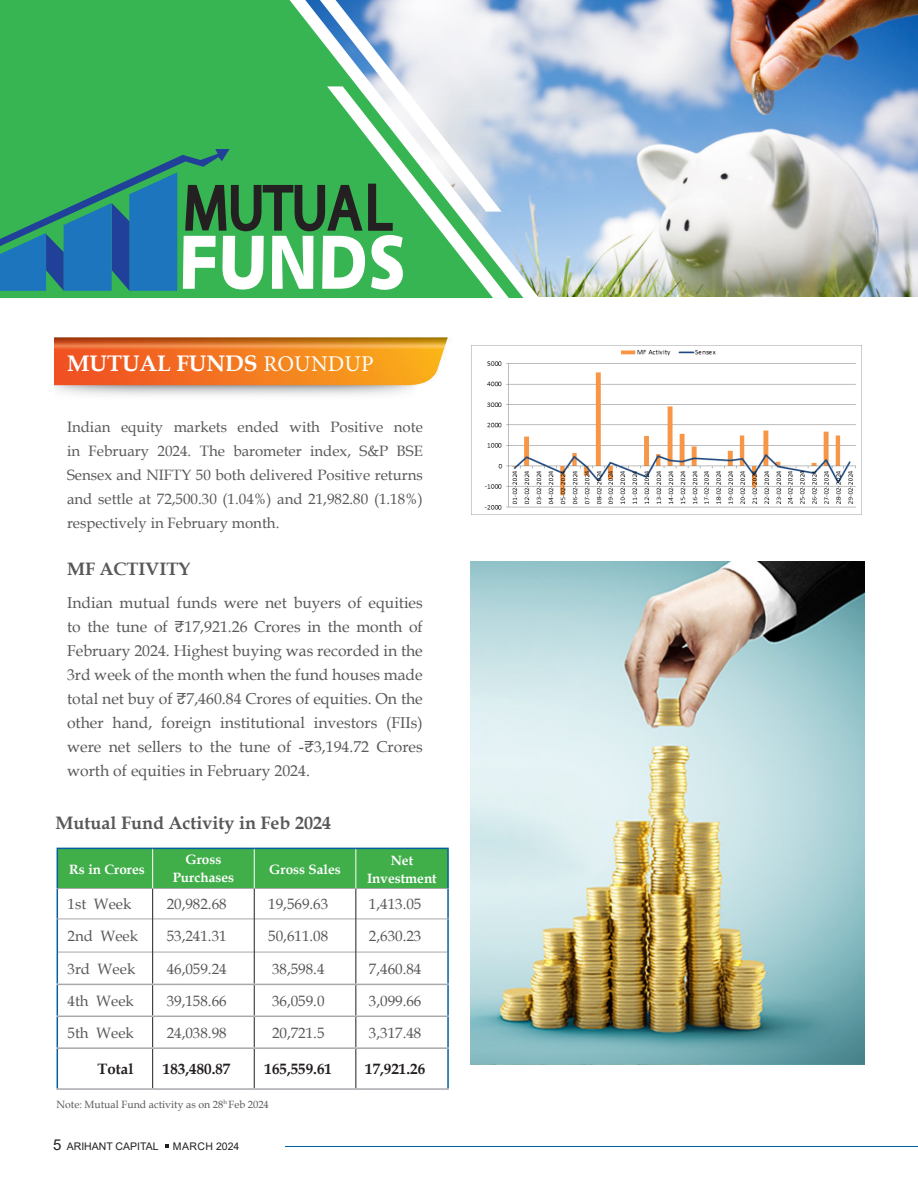
<style>
.page{position:relative;width:918px;height:1188px;background:#fff}
.page>*{position:absolute;margin:0;border:0;box-sizing:border-box;transform-origin:0 0}
.t1{font:63.45px "Myriad Pro";color:#241f21;scale:.88 1}
.General_matter{font:700 22.5px "Book Antiqua";color:#fff}
.General_matter-2{font:700 18px "Book Antiqua";color:#57585a}
.t2{font:15.75px/24px "Book Antiqua";color:#57585a;text-align:justify}
.General_matter-3{font:15px/24px "Book Antiqua";color:#57585a;text-align:justify}
.General_matter-4{font:700 15px "Book Antiqua";color:#231f20}
.General_matter-5{font:700 13.5px/18px "Book Antiqua";color:#fff;text-align:center}
.General_matter-6{font:10.5px "Book Antiqua";color:#57585a}
.t3{font:10.5px "Arial";color:#231f20}
.t4{font:10.5px "Arial";letter-spacing:.035em;color:#231f20}
.s1{font-size:65.4px}
.s2{font-family:"Minion Pro";font-weight:400}
.s3{font-family:"Poppins"}
.s4{font-size:15px}
</style>
<div class="page">
<img style="left:539px;top:1px;width:379px;height:295px">
<div style="left:0;top:0;width:290px;height:298px;background:#36b552"></div>
<svg style="left:290px;top:0;width:249px;height:298px;background:#7dc2a0"></svg>
<img style="left:54px;top:338px;width:394px;height:58px">
<img style="left:470px;top:562px;width:395px;height:503px">
<div style="left:58px;top:849px;width:389px;height:39px;background:#40ae49"></div>
<hr style="left:57px;top:888px;width:96px;height:1px;background:#a8a9ad">
<hr style="left:153px;top:888px;width:101px;height:1px;background:#a8a9ad">
<hr style="left:254px;top:888px;width:102px;height:1px;background:#a8a9ad">
<hr style="left:356px;top:888px;width:93px;height:1px;background:#a8a9ad">
<hr style="left:57px;top:919px;width:95px;height:1px;background:#a8a9ad">
<hr style="left:153px;top:919px;width:101px;height:1px;background:#a8a9ad">
<hr style="left:254px;top:919px;width:102px;height:1px;background:#a8a9ad">
<hr style="left:356px;top:919px;width:93px;height:1px;background:#a8a9ad">
<hr style="left:58px;top:952px;width:94px;height:1px;background:#a8a9ad">
<hr style="left:153px;top:952px;width:101px;height:1px;background:#a8a9ad">
<hr style="left:254px;top:952px;width:102px;height:1px;background:#a8a9ad">
<hr style="left:356px;top:952px;width:91px;height:1px;background:#a8a9ad">
<hr style="left:152px;top:849px;width:1px;height:39px;background:#fff">
<hr style="left:254px;top:849px;width:1px;height:39px;background:#fff">
<hr style="left:356px;top:849px;width:1px;height:39px;background:#fff">
<hr style="left:152px;top:889px;width:1px;height:30px;background:#231f20">
<hr style="left:254px;top:889px;width:1px;height:30px;background:#231f20">
<hr style="left:356px;top:889px;width:1px;height:30px;background:#231f20">
<hr style="left:152px;top:919px;width:1px;height:33px;background:#231f20">
<hr style="left:254px;top:919px;width:1px;height:33px;background:#231f20">
<hr style="left:356px;top:919px;width:1px;height:33px;background:#231f20">
<hr style="left:152px;top:952px;width:1px;height:32px;background:#231f20">
<hr style="left:254px;top:952px;width:1px;height:32px;background:#231f20">
<hr style="left:356px;top:952px;width:1px;height:32px;background:#231f20">
<hr style="left:152px;top:985px;width:1px;height:31px;background:#231f20">
<hr style="left:254px;top:985px;width:1px;height:31px;background:#231f20">
<hr style="left:356px;top:985px;width:1px;height:31px;background:#231f20">
<hr style="left:152px;top:1017px;width:1px;height:30px;background:#231f20">
<hr style="left:254px;top:1017px;width:1px;height:30px;background:#231f20">
<hr style="left:356px;top:1017px;width:1px;height:30px;background:#231f20">
<hr style="left:152px;top:1049px;width:1px;height:39px;background:#231f20">
<hr style="left:254px;top:1049px;width:1px;height:39px;background:#231f20">
<hr style="left:356px;top:1049px;width:1px;height:39px;background:#231f20">
<hr style="left:57px;top:848px;width:96px;height:1px;background:#01609d">
<hr style="left:57px;top:849px;width:1px;height:39px;background:#01609d">
<hr style="left:153px;top:848px;width:101px;height:1px;background:#01609d">
<hr style="left:254px;top:848px;width:102px;height:1px;background:#01609d">
<hr style="left:356px;top:848px;width:93px;height:1px;background:#01609d">
<hr style="left:447px;top:849px;width:2px;height:39px;background:#01609d">
<hr style="left:57px;top:889px;width:1px;height:30px;background:#01609d">
<hr style="left:447px;top:889px;width:2px;height:30px;background:#01609d">
<hr style="left:57px;top:919px;width:1px;height:33px;background:#01609d">
<hr style="left:447px;top:919px;width:2px;height:33px;background:#01609d">
<hr style="left:57px;top:952px;width:1px;height:32px;background:#01609d">
<hr style="left:447px;top:952px;width:2px;height:32px;background:#01609d">
<hr style="left:57px;top:984px;width:96px;height:1px;background:#a8a9ad">
<hr style="left:153px;top:984px;width:101px;height:1px;background:#a8a9ad">
<hr style="left:254px;top:984px;width:102px;height:1px;background:#a8a9ad">
<hr style="left:356px;top:984px;width:93px;height:1px;background:#a8a9ad">
<hr style="left:57px;top:1016px;width:96px;height:1px;background:#a8a9ad">
<hr style="left:153px;top:1016px;width:101px;height:1px;background:#a8a9ad">
<hr style="left:254px;top:1016px;width:102px;height:1px;background:#a8a9ad">
<hr style="left:356px;top:1016px;width:93px;height:1px;background:#a8a9ad">
<hr style="left:57px;top:1047px;width:96px;height:2px;background:#a8a9ad">
<hr style="left:153px;top:1047px;width:101px;height:2px;background:#a8a9ad">
<hr style="left:254px;top:1047px;width:102px;height:2px;background:#a8a9ad">
<hr style="left:356px;top:1047px;width:93px;height:2px;background:#a8a9ad">
<hr style="left:57px;top:1088px;width:96px;height:2px;background:#a8a9ad">
<hr style="left:153px;top:1088px;width:101px;height:2px;background:#a8a9ad">
<hr style="left:254px;top:1088px;width:102px;height:2px;background:#a8a9ad">
<hr style="left:356px;top:1088px;width:93px;height:2px;background:#a8a9ad">
<hr style="left:57px;top:985px;width:1px;height:31px;background:#01609d">
<hr style="left:447px;top:985px;width:2px;height:31px;background:#01609d">
<hr style="left:57px;top:1017px;width:1px;height:30px;background:#01609d">
<hr style="left:447px;top:1017px;width:2px;height:30px;background:#01609d">
<hr style="left:57px;top:1049px;width:1px;height:39px;background:#01609d">
<hr style="left:447px;top:1049px;width:2px;height:39px;background:#01609d">
<svg style="left:272px;top:236px;width:41px;height:53px"></svg>
<svg style="left:0;top:149px;width:264px;height:142px;background:#399c83"></svg>
<svg style="left:320px;top:0;width:189px;height:298px"></svg>
<hr style="left:285px;top:1146px;width:633px;height:1px;background:#01609d">
<svg style="left:165px;top:1144px;width:3px;height:4px"></svg>
<img style="left:471px;top:345px;width:391px;height:170px">
<h1 class="t1" style="left:183px;top:169px;width:239px">MUTUA<span class="s1">L</span></h1>
<p class="General_matter" style="left:67px;top:348px;width:308px">MUTUAL FUNDS <span class="s2">ROUNDUP</span></p>
<p class="General_matter-3" style="left:67px;top:414px;width:357px">Indian equity markets ended with Positive note in February 2024. The barometer index, S&amp;P BSE Sensex and NIFTY 50 both delivered Positive returns and settle at 72,500.30 (1.04%) and 21,982.80 (1.18%) respectively in February month.</p>
<p class="General_matter-2" style="left:67px;top:557px;width:125px">MF ACTIVITY</p>
<p class="t2" style="left:67px;top:590px;width:357px">Indian mutual funds were net buyers of equities to the tune of <span class="s3">₹</span>17,921.26 Crores in the month of February 2024. Highest buying was recorded in the 3rd week of the month when the fund houses made total net buy of <span class="s3">₹</span>7,460.84 Crores of equities. On the other hand, foreign institutional investors (FIIs) were net sellers to the tune of -<span class="s3">₹</span>3,194.72 Crores worth of equities in February 2024.</p>
<p class="General_matter-2" style="left:56px;top:811px;width:277px">Mutual Fund Activity in Feb 2024</p>
<p class="General_matter-5" style="left:69px;top:860px;width:77px">Rs in Crores</p>
<p class="General_matter-5" style="left:173px;top:851px;width:63px">Gross<br>Purchases</p>
<p class="General_matter-5" style="left:269px;top:860px;width:73px">Gross Sales</p>
<p class="General_matter-5" style="left:367px;top:851px;width:71px">Net<br>Investment</p>
<p class="General_matter-3" style="left:68px;top:892px;width:65px">1st Week</p>
<p class="General_matter-3" style="left:167px;top:892px;width:62px">20,982.68</p>
<p class="General_matter-3" style="left:268px;top:892px;width:61px">19,569.63</p>
<p class="General_matter-3" style="left:369px;top:892px;width:54px">1,413.05</p>
<p class="General_matter-3" style="left:68px;top:924px;width:72px">2nd Week</p>
<p class="General_matter-3" style="left:167px;top:924px;width:62px">53,241.31</p>
<p class="General_matter-3" style="left:268px;top:924px;width:61px">50,611.08</p>
<p class="General_matter-3" style="left:369px;top:924px;width:54px">2,630.23</p>
<p class="General_matter-3" style="left:68px;top:956px;width:69px">3rd Week</p>
<p class="General_matter-3" style="left:167px;top:956px;width:62px">46,059.24</p>
<p class="General_matter-3" style="left:272px;top:956px;width:54px">38,598.4</p>
<p class="General_matter-3" style="left:369px;top:956px;width:54px">7,460.84</p>
<p class="General_matter-3" style="left:68px;top:988px;width:68px">4th Week</p>
<p class="General_matter-3" style="left:167px;top:988px;width:62px">39,158.66</p>
<p class="General_matter-3" style="left:272px;top:988px;width:54px">36,059.0</p>
<p class="General_matter-3" style="left:369px;top:988px;width:54px">3,099.66</p>
<p class="General_matter-3" style="left:68px;top:1020px;width:68px">5th Week</p>
<p class="General_matter-3" style="left:167px;top:1020px;width:62px">24,038.98</p>
<p class="General_matter-3" style="left:272px;top:1020px;width:54px">20,721.5</p>
<p class="General_matter-3" style="left:369px;top:1020px;width:54px">3,317.48</p>
<p class="General_matter-4" style="left:98px;top:1059px;width:37px">Total</p>
<p class="General_matter-4" style="left:163px;top:1059px;width:69px">183,480.87</p>
<p class="General_matter-4" style="left:265px;top:1059px;width:69px">165,559.61</p>
<p class="General_matter-4" style="left:365px;top:1059px;width:62px">17,921.26</p>
<p class="General_matter-6" style="left:56px;top:1097px;width:214px">Note: Mutual Fund activity as on 28<sup>h</sup> Feb 2024</p>
<p class="t3" style="left:53px;top:1139px;width:107px"><span class="s4">5</span> ARIHANT CAPITAL</p>
<p class="t4" style="left:173px;top:1139px;width:68px">MARCH 2024</p>
</div>
